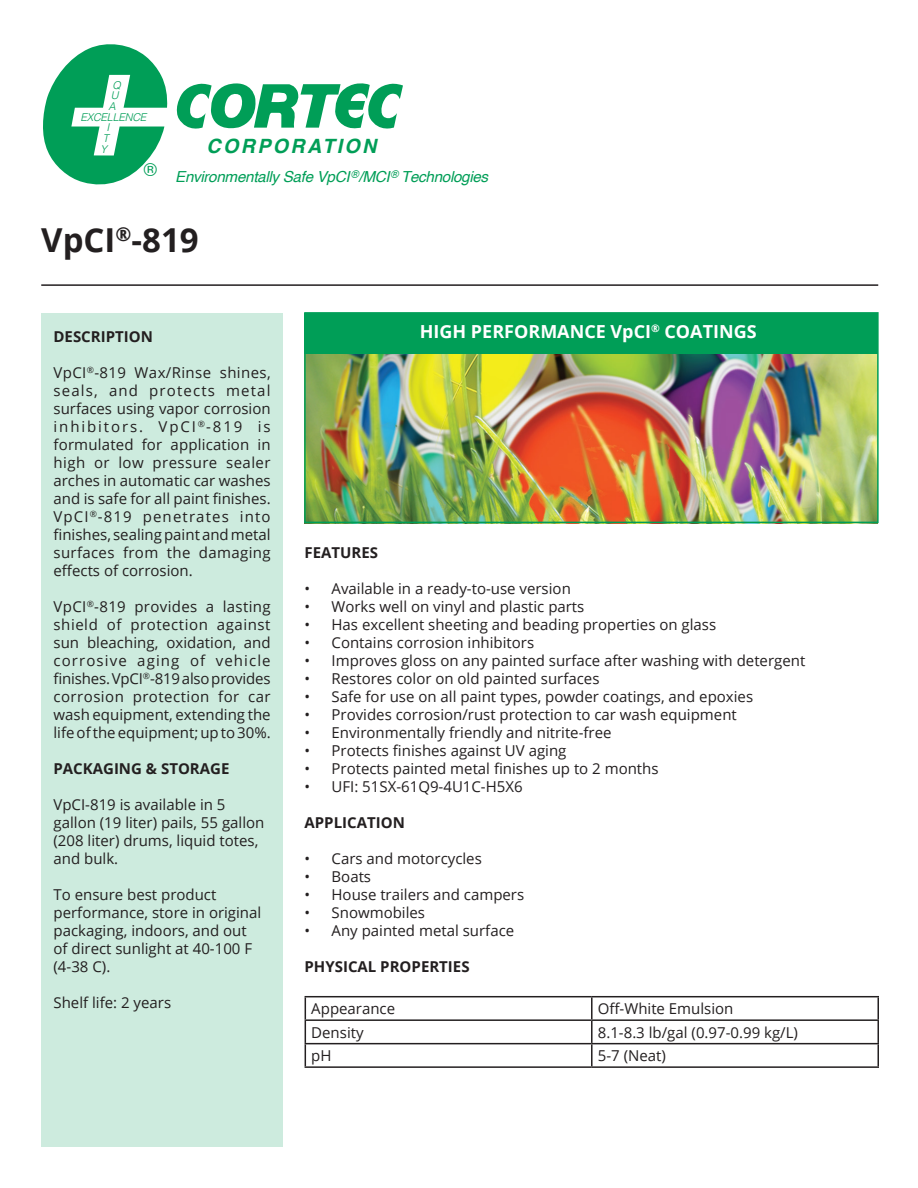
<style>
.page{position:relative;width:918px;height:1188px;background:#fff}
.page>*{position:absolute;margin:0;border:0;box-sizing:border-box;transform-origin:0 0}
.t1{font:700 33px "Open Sans";color:#231f20}
.t2{font:italic 700 19.65px "Helvetica";letter-spacing:.12em;color:#009e57}
.t3{font:700 18px "Open Sans";color:#fff}
.t4{font:17.85px "Helvetica";color:#009e57}
.t5{font:italic 15.15px "Helvetica";letter-spacing:-.02em;color:#009e57}
.t6{font:15px/18px "Open Sans";color:#231f20;text-align:justify}
.t7{font:700 15px "Open Sans";color:#231f20}
.t8{font:italic 300 10.8px/10.8px "Helvetica";letter-spacing:-.02em;color:#009e57;text-align:center}
</style>
<div class="page">
<img style="left:307px;top:353px;width:569px;height:167px">
<svg style="left:43px;top:44px;width:360px;height:141px"></svg>
<div style="left:41px;top:313px;width:242px;height:834px;background:#cdebde"></div>
<hr style="left:41px;top:284px;width:837px;height:2px;background:#231f20">
<hr style="left:305px;top:996px;width:287px;height:1px;background:#231f20">
<hr style="left:592px;top:996px;width:287px;height:1px;background:#231f20">
<hr style="left:591px;top:997px;width:2px;height:22px;background:#231f20">
<hr style="left:305px;top:1019px;width:287px;height:2px;background:#231f20">
<hr style="left:592px;top:1019px;width:287px;height:2px;background:#231f20">
<hr style="left:591px;top:1021px;width:2px;height:22px;background:#231f20">
<hr style="left:305px;top:1043px;width:287px;height:1px;background:#231f20">
<svg style="left:305px;top:997px;width:1px;height:69px"></svg>
<hr style="left:592px;top:1043px;width:287px;height:1px;background:#231f20">
<hr style="left:591px;top:1044px;width:2px;height:22px;background:#231f20">
<svg style="left:878px;top:997px;width:1px;height:69px"></svg>
<hr style="left:305px;top:1066px;width:287px;height:2px;background:#231f20">
<hr style="left:592px;top:1066px;width:287px;height:2px;background:#231f20">
<div style="left:304px;top:312px;width:575px;height:211px;border:2px solid #009e57"></div>
<div style="left:305px;top:313px;width:573px;height:40px;background:#009e57"></div>
<p class="t8" style="left:108px;top:79px;width:14px">Q<br>U<br>A</p>
<p class="t8" style="left:101px;top:122px;width:10px">I<br>T<br>Y</p>
<p class="t8" style="left:80px;top:111px;width:68px">EXCELLENCE</p>
<p class="t4" style="left:144px;top:158px;width:15px">®</p>
<p class="t2" style="left:207px;top:130px;width:171px">CORPORATION</p>
<p class="t5" style="left:175px;top:165px;width:315px">Environmentally Safe VpCI<sup>®</sup>/MCI<sup>®</sup> Technologies</p>
<p class="t1" style="left:41px;top:217px;width:159px">VpCI<sup>®</sup>-819</p>
<p class="t7" style="left:54px;top:326px;width:101px">DESCRIPTION</p>
<p class="t6" style="left:54px;top:363px;width:219px">VpCI<sup>®</sup>-819 Wax/Rinse shines, seals, and protects metal surfaces using vapor corrosion inhibitors. VpCI<sup>®</sup>-819 is formulated for application in high or low pressure sealer arches in automatic car washes and is safe for all paint finishes.<br>VpCI<sup>®</sup>-819 penetrates into finishes, sealing paint and metal surfaces from the damaging effects of corrosion.</p>
<p class="t6" style="left:54px;top:597px;width:219px">VpCI<sup>®</sup>-819 provides a lasting shield of protection against sun bleaching, oxidation, and corrosive aging of vehicle finishes. VpCI<sup>®</sup>-819 also provides corrosion protection for car wash equipment, extending the life of the equipment; up to 30%.</p>
<p class="t7" style="left:54px;top:758px;width:177px">PACKAGING &amp; STORAGE</p>
<p class="t6" style="left:54px;top:795px;width:212px;text-align:left">VpCI-819 is available in 5 gallon (19 liter) pails, 55 gallon (208 liter) drums, liquid totes, and bulk.</p>
<p class="t6" style="left:54px;top:885px;width:209px;text-align:left">To ensure best product performance, store in original packaging, indoors, and out of direct sunlight at 40-100 F (4-38 C).</p>
<p class="t6" style="left:54px;top:993px;width:119px">Shelf life: 2 years</p>
<p class="t3" style="left:420px;top:319px;width:338px">HIGH PERFORMANCE VpCI<sup>®</sup> COATINGS</p>
<p class="t7" style="left:305px;top:542px;width:75px">FEATURES</p>
<p class="t6" style="left:305px;top:579px;width:268px">• Available in a ready-to-use version</p>
<p class="t6" style="left:305px;top:597px;width:281px">• Works well on vinyl and plastic parts</p>
<p class="t6" style="left:305px;top:615px;width:413px">• Has excellent sheeting and beading properties on glass</p>
<p class="t6" style="left:305px;top:633px;width:231px">• Contains corrosion inhibitors</p>
<p class="t6" style="left:305px;top:651px;width:502px">• Improves gloss on any painted surface after washing with detergent</p>
<p class="t6" style="left:305px;top:669px;width:296px">• Restores color on old painted surfaces</p>
<p class="t6" style="left:305px;top:687px;width:450px">• Safe for use on all paint types, powder coatings, and epoxies</p>
<p class="t6" style="left:305px;top:705px;width:434px">• Provides corrosion/rust protection to car wash equipment</p>
<p class="t6" style="left:305px;top:723px;width:309px">• Environmentally friendly and nitrite-free</p>
<p class="t6" style="left:305px;top:741px;width:263px">• Protects finishes against UV aging</p>
<p class="t6" style="left:305px;top:759px;width:356px">• Protects painted metal finishes up to 2 months</p>
<p class="t6" style="left:305px;top:777px;width:220px">• UFI: 51SX-61Q9-4U1C-H5X6</p>
<p class="t7" style="left:305px;top:812px;width:102px">APPLICATION</p>
<p class="t6" style="left:305px;top:849px;width:179px">• Cars and motorcycles</p>
<p class="t6" style="left:305px;top:867px;width:68px">• Boats</p>
<p class="t6" style="left:305px;top:885px;width:221px">• House trailers and campers</p>
<p class="t6" style="left:305px;top:903px;width:122px">• Snowmobiles</p>
<p class="t6" style="left:305px;top:921px;width:211px">• Any painted metal surface</p>
<p class="t7" style="left:305px;top:956px;width:167px">PHYSICAL PROPERTIES</p>
<p class="t6" style="left:311px;top:999px;width:85px">Appearance</p>
<p class="t6" style="left:598px;top:999px;width:137px">Off-White Emulsion</p>
<p class="t6" style="left:311px;top:1023px;width:54px">Density</p>
<p class="t6" style="left:598px;top:1023px;width:202px">8.1-8.3 lb/gal (0.97-0.99 kg/L)</p>
<p class="t6" style="left:311px;top:1046px;width:22px">pH</p>
<p class="t6" style="left:598px;top:1046px;width:70px">5-7 (Neat)</p>
</div>
